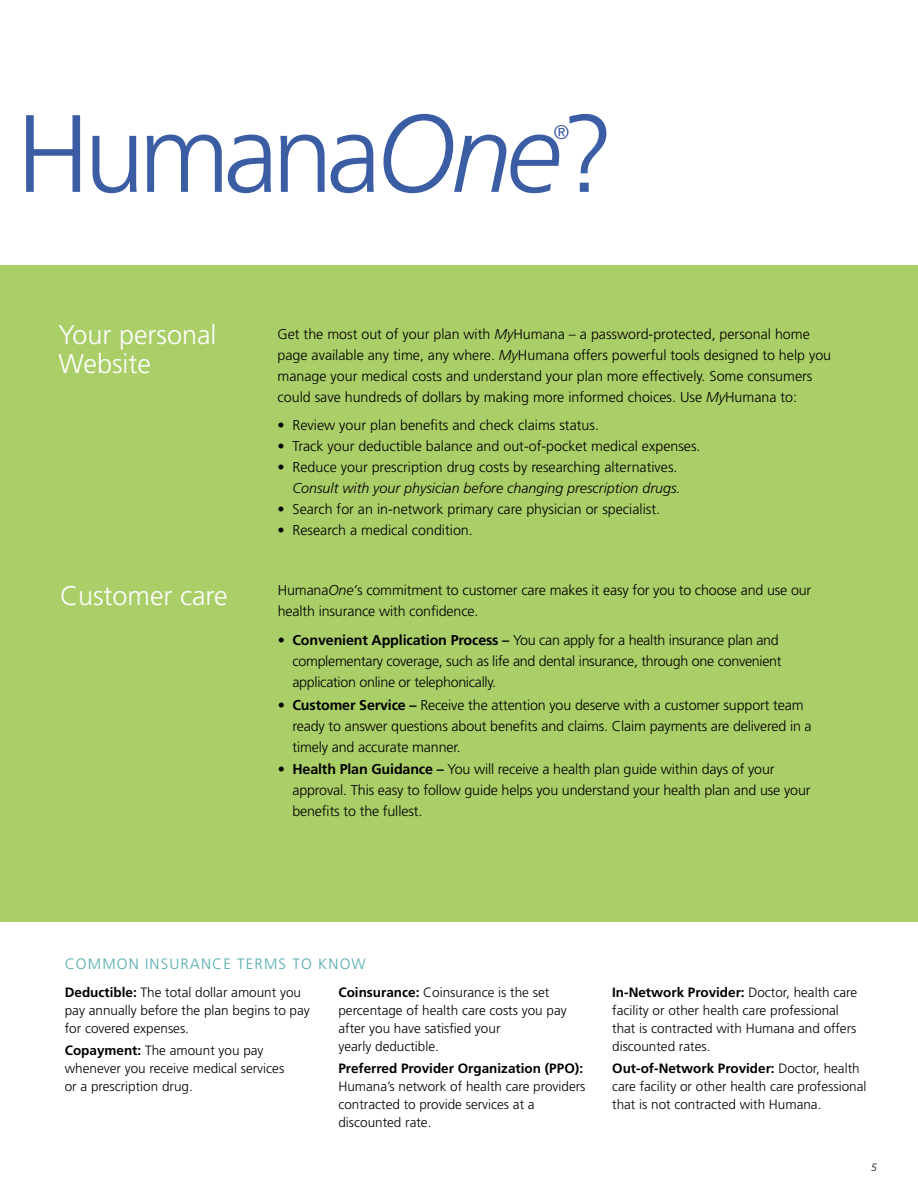
<style>
.page{position:relative;width:918px;height:1188px;background:#fff}
.page>*{position:absolute;margin:0;border:0;box-sizing:border-box;transform-origin:0 0}
.t1{font:300 109.8px "Frutiger";letter-spacing:-.06em;color:#3b5da4}
.t2{font:300 27px/28.5px "Frutiger";color:#fff}
.t3{font:italic 300 19.8px "Frutiger";color:#3b5da4}
.t4{font:300 15px "Frutiger";letter-spacing:.075em;color:#51aaaf}
.t5{font:300 14.25px/21px "Frutiger";letter-spacing:-.01em;color:#000}
.t6{font:italic 300 14.25px "Frutiger";color:#000}
.t7{font:300 13.5px/18px "Frutiger";color:#000}
.t8{font:700 13.5px "Frutiger";color:#000}
.t9{font:italic 300 10.5px "Frutiger";color:#000}
.s1{font-style:italic}
.s2{font-weight:700}
</style>
<div class="page">
<div style="left:0;top:266px;width:918px;height:656px;background:#aace68"></div>
<h1 class="t1" style="left:16px;top:92px;width:600px">Humana<span class="s1">One</span>?</h1>
<h3 class="t3" style="left:553px;top:120px;width:17px">®</h3>
<h2 class="t2" style="left:58px;top:321px;width:160px">Your personal<br>Website</h2>
<p class="t5" style="left:277px;top:324px;width:555px">Get the most out of your plan with <span class="s1">My</span>Humana – a password-protected, personal home page available any time, any where. <span class="s1">My</span>Humana offers powerful tools designed to help you manage your medical costs and understand your plan more effectively. Some consumers could save hundreds of dollars by making more informed choices. Use <span class="s1">My</span>Humana to:</p>
<p class="t5" style="left:278px;top:415px;width:323px">• Review your plan benefits and check claims status.</p>
<p class="t5" style="left:278px;top:436px;width:425px">• Track your deductible balance and out-of-pocket medical expenses.</p>
<p class="t5" style="left:278px;top:457px;width:402px">• Reduce your prescription drug costs by researching alternatives.</p>
<p class="t6" style="left:293px;top:480px;width:389px">Consult with your physician before changing prescription drugs.</p>
<p class="t5" style="left:277px;top:499px;width:384px">• Search for an in-network primary care physician or specialist.</p>
<p class="t5" style="left:277px;top:520px;width:197px">• Research a medical condition.</p>
<h2 class="t2" style="left:60px;top:582px;width:169px">Customer care</h2>
<p class="t5" style="left:278px;top:580px;width:535px">Humana<span class="s1">One’</span>s commitment to customer care makes it easy for you to choose and use our health insurance with confidence.</p>
<p class="t5" style="left:292px;top:630px;width:491px;text-indent:-15px">• <span class="s2">Convenient Application Process –</span> You can apply for a health insurance plan and complementary coverage, such as life and dental insurance, through one convenient application online or telephonically.</p>
<p class="t5" style="left:292px;top:695px;width:521px;text-indent:-15px">• <span class="s2">Customer Service –</span> Receive the attention you deserve with a customer support team ready to answer questions about benefits and claims. Claim payments are delivered in a timely and accurate manner.</p>
<p class="t5" style="left:292px;top:759px;width:520px;text-indent:-15px">• <span class="s2">Health Plan Guidance –</span> You will receive a health plan guide within days of your approval. This easy to follow guide helps you understand your health plan and use your benefits to the fullest.</p>
<p class="t4" style="left:65px;top:955px;width:303px">COMMON INSURANCE TERMS TO KNOW</p>
<p class="t7" style="left:65px;top:984px;width:247px"><span class="s2">Deductible:</span> The total dollar amount you pay annually before the plan begins to pay for covered expenses.</p>
<p class="t7" style="left:65px;top:1041px;width:221px"><span class="s2">Copayment:</span> The amount you pay whenever you receive medical services or a prescription drug.</p>
<p class="t7" style="left:338px;top:984px;width:230px"><span class="s2">Coinsurance:</span> Coinsurance is the set percentage of health care costs you pay after you have satisfied your<br>yearly deductible.</p>
<p class="t8" style="left:338px;top:1060px;width:246px">Preferred Provider Organization (PPO):</p>
<p class="t7" style="left:338px;top:1077px;width:249px">Humana’s network of health care providers contracted to provide services at a discounted rate.</p>
<p class="t7" style="left:612px;top:984px;width:247px"><span class="s2">In-Network Provider:</span> Doctor, health care facility or other health care professional that is contracted with Humana and offers discounted rates.</p>
<p class="t7" style="left:612px;top:1059px;width:256px"><span class="s2">Out-of-Network Provider:</span> Doctor, health care facility or other health care professional that is not contracted with Humana.</p>
<p class="t9" style="left:871px;top:1161px;width:7px">5</p>
</div>
